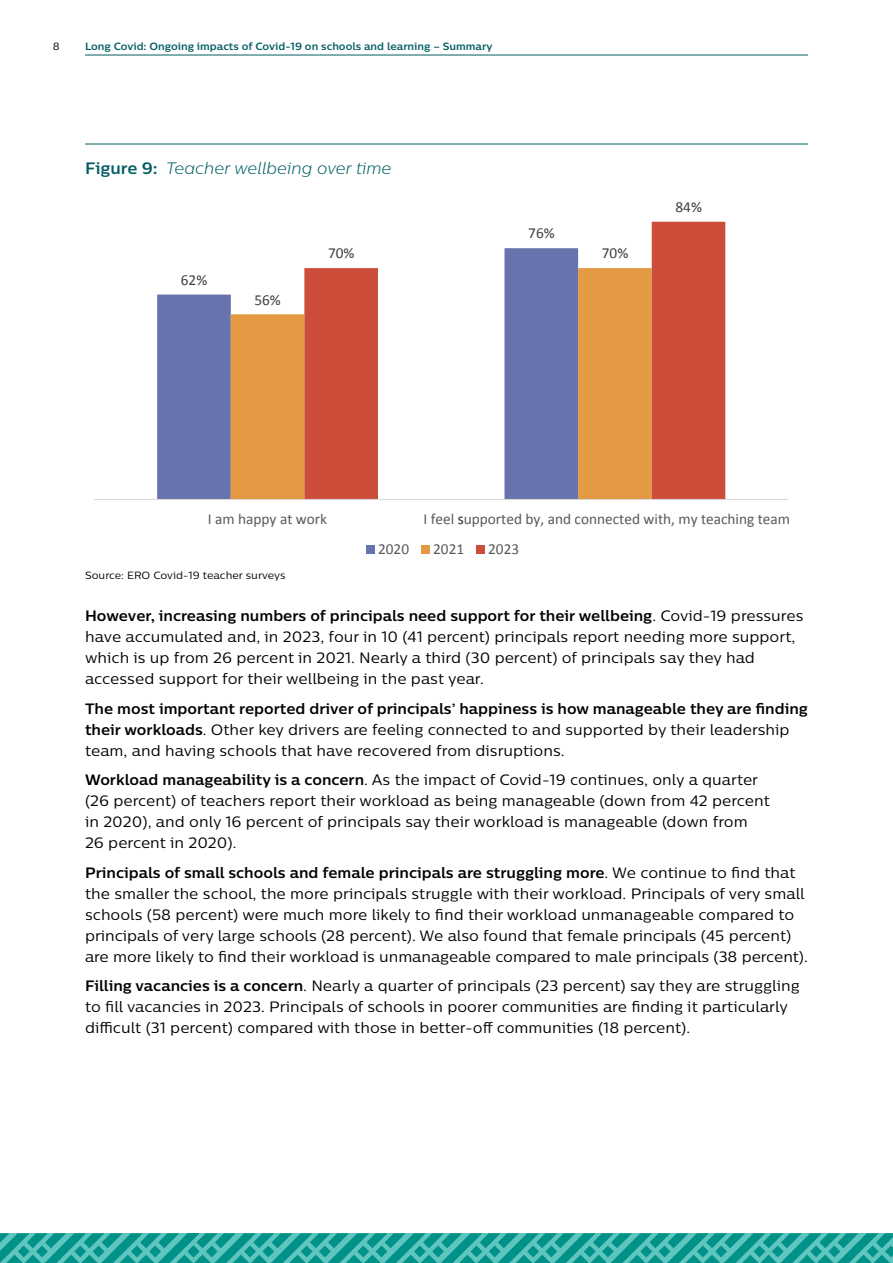
<style>
.page{position:relative;width:893px;height:1263px;background:#fff}
.page>*{position:absolute;margin:0;border:0;box-sizing:border-box;transform-origin:0 0}
.t1{font:italic 300 16.5px "Centrale Sans";color:#035e63}
.t2{font:15.3px "Calibri";color:#595959}
.t3{font:15.3px "Calibri";letter-spacing:.005em;color:#404040}
.Body_copy__keep{font:15px/21px "Centrale Sans";color:#000}
.t4{font:700 10.5px "Centrale Sans";color:#035e63}
.Notes_after_table_fi{font:10.5px "Centrale Sans";color:#000}
.s1{font-weight:700;font-style:normal}
.s2{font-weight:700}
</style>
<div class="page">
<hr style="left:85px;top:144px;width:723px;height:1px;background:#035e63">
<div style="left:157px;top:294px;width:74px;height:205px;background:#6673ac"></div>
<div style="left:231px;top:314px;width:73px;height:185px;background:#e39a43"></div>
<svg style="left:304px;top:222px;width:421px;height:277px"></svg>
<hr style="left:94px;top:499px;width:695px;height:1px;background:#d9d9d9">
<div style="left:366px;top:545px;width:8px;height:8px;background:#6673ac"></div>
<div style="left:421px;top:545px;width:8px;height:8px;background:#e39a43"></div>
<div style="left:476px;top:545px;width:8px;height:8px;background:#cb4d3a"></div>
<svg style="left:0;top:1233px;width:893px;height:30px"></svg>
<hr style="left:85px;top:55px;width:723px;height:1px;background:#035e63">
<p class="Notes_after_table_fi" style="left:53px;top:40px;width:8px">8</p>
<p class="t4" style="left:85px;top:40px;width:409px">Long Covid: Ongoing impacts of Covid-19 on schools and learning – Summary</p>
<p class="t1" style="left:85px;top:158px;width:308px"><span class="s1">Figure 9:</span> Teacher wellbeing over time</p>
<p class="t3" style="left:528px;top:223px;width:28px">76%</p>
<p class="t3" style="left:181px;top:269px;width:28px">62%</p>
<p class="t3" style="left:254px;top:289px;width:28px">56%</p>
<p class="t3" style="left:328px;top:242px;width:28px">70%</p>
<p class="t3" style="left:602px;top:242px;width:28px">70%</p>
<p class="t3" style="left:675px;top:196px;width:28px">84%</p>
<p class="t2" style="left:208px;top:508px;width:121px">I am happy at work</p>
<p class="t2" style="left:424px;top:508px;width:368px">I feel upported by, and connected with, my teaching team</p>
<p class="t2" style="left:458px;top:508px;width:7px">s</p>
<p class="t2" style="left:378px;top:538px;width:32px">2020</p>
<p class="t2" style="left:433px;top:538px;width:32px">2021</p>
<p class="t2" style="left:488px;top:538px;width:32px">2023</p>
<h1 class="Notes_after_table_fi" style="left:85px;top:569px;width:202px">Source: ERO Covid-19 teacher surveys</h1>
<p class="Body_copy__keep" style="left:85px;top:605px;width:720px"><span class="s2">However, increasing numbers of principals need support for their wellbeing</span>. Covid-19 pressures have accumulated and, in 2023, four in 10 (41 percent) principals report needing more support, which is up from 26 percent in 2021. Nearly a third (30 percent) of principals say they had accessed support for their wellbeing in the past year.</p>
<p class="Body_copy__keep" style="left:85px;top:698px;width:724px"><span class="s2">The most important reported driver of principals’ happiness is how manageable they are finding their workloads</span>. Other key drivers are feeling connected to and supported by their leadership team, and having schools that have recovered from disruptions.</p>
<p class="Body_copy__keep" style="left:85px;top:769px;width:686px"><span class="s2">Workload manageability is a concern</span>. As the impact of Covid-19 continues, only a quarter (26 percent) of teachers report their workload as being manageable (down from 42 percent in 2020), and only 16 percent of principals say their workload is manageable (down from 26 percent in 2020).</p>
<p class="Body_copy__keep" style="left:85px;top:862px;width:724px"><span class="s2">Principals of small schools and female principals are struggling more</span>. We continue to find that the smaller the school, the more principals struggle with their workload. Principals of very small schools (58 percent) were much more likely to find their workload unmanageable compared to principals of very large schools (28 percent). We also found that female principals (45 percent) are more likely to find their workload is unmanageable compared to male principals (38 percent).</p>
<p class="Body_copy__keep" style="left:85px;top:975px;width:716px"><span class="s2">Filling vacancies is a concern</span>. Nearly a quarter of principals (23 percent) say they are struggling to fill vacancies in 2023. Principals of schools in poorer communities are finding it particularly difficult (31 percent) compared with those in better-off communities (18 percent).</p>
</div>
